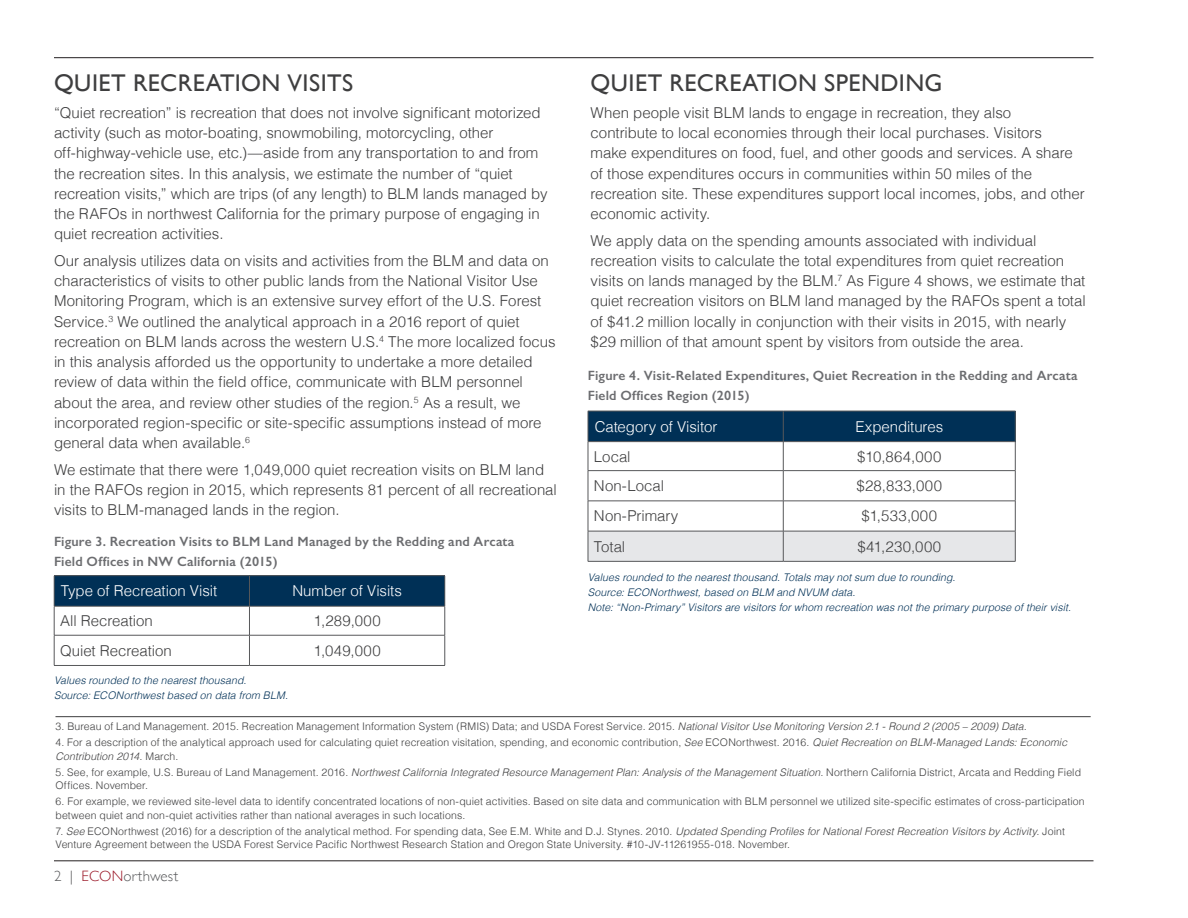
<style>
.page{position:relative;width:1188px;height:918px;background:#fff}
.page>*{position:absolute;margin:0;border:0;box-sizing:border-box;transform-origin:0 0}
.Heading_1{font:24.15px "Gill Sans";letter-spacing:.015em;color:#3e3e3f}
.Body_Text{font:300 15px/20.2px "Helvetica";letter-spacing:-.005em;color:#3e3e3f}
.Body_Text-2{font:300 15px "Helvetica";letter-spacing:-.005em;color:#fff}
.Bottom_Left_Footer{font:300 15px "Gill Sans";letter-spacing:.01em;color:#57585a}
.Figure_Table_Title{font:600 13.5px/20.2px "Gill Sans";letter-spacing:.015em;color:#6c6d70}
.Citation{font:300 10.5px/13.5px "Helvetica";letter-spacing:.01em;color:#3e3e3f}
.Source{font:italic 300 10.5px "Helvetica";letter-spacing:.01em;color:#003056}
.s1{font-style:italic}
.s2{color:#9b1828}
</style>
<div class="page">
<hr style="left:54px;top:57px;width:1040px;height:1px;background:#231f20">
<hr style="left:54px;top:860px;width:1040px;height:1px;background:#231f20">
<div style="left:588px;top:411px;width:195px;height:31px;background:#003056"></div>
<div style="left:783px;top:411px;width:232px;height:31px;background:#003056"></div>
<hr style="left:588px;top:411px;width:195px;height:1px;background:#57585a">
<hr style="left:588px;top:411px;width:1px;height:30px;background:#57585a">
<hr style="left:588px;top:441px;width:195px;height:1px;background:#57585a">
<svg style="left:588px;top:442px;width:428px;height:119px"></svg>
<hr style="left:588px;top:470px;width:195px;height:1px;background:#57585a">
<hr style="left:588px;top:471px;width:1px;height:30px;background:#57585a">
<hr style="left:783px;top:470px;width:232px;height:1px;background:#57585a">
<hr style="left:783px;top:471px;width:1px;height:30px;background:#57585a">
<hr style="left:1015px;top:471px;width:1px;height:30px;background:#57585a">
<hr style="left:588px;top:501px;width:195px;height:1px;background:#57585a">
<hr style="left:588px;top:501px;width:1px;height:30px;background:#57585a">
<hr style="left:783px;top:501px;width:232px;height:1px;background:#57585a">
<hr style="left:783px;top:501px;width:1px;height:30px;background:#57585a">
<hr style="left:1015px;top:501px;width:1px;height:30px;background:#57585a">
<hr style="left:588px;top:531px;width:195px;height:1px;background:#57585a">
<hr style="left:588px;top:531px;width:1px;height:30px;background:#57585a">
<hr style="left:783px;top:531px;width:232px;height:1px;background:#57585a">
<hr style="left:783px;top:531px;width:1px;height:30px;background:#57585a">
<hr style="left:1015px;top:531px;width:1px;height:30px;background:#57585a">
<hr style="left:588px;top:561px;width:195px;height:1px;background:#57585a">
<hr style="left:783px;top:561px;width:232px;height:1px;background:#57585a">
<hr style="left:783px;top:411px;width:232px;height:1px;background:#57585a">
<hr style="left:783px;top:411px;width:1px;height:30px;background:#57585a">
<hr style="left:1015px;top:411px;width:1px;height:30px;background:#57585a">
<hr style="left:783px;top:441px;width:232px;height:1px;background:#57585a">
<hr style="left:56px;top:716px;width:1035px;height:1px;background:#3e3e3f">
<div style="left:54px;top:576px;width:195px;height:30px;background:#003056"></div>
<div style="left:249px;top:576px;width:196px;height:30px;background:#003056"></div>
<hr style="left:54px;top:575px;width:195px;height:1px;background:#57585a">
<hr style="left:54px;top:576px;width:1px;height:30px;background:#57585a">
<svg style="left:54px;top:606px;width:392px;height:59px"></svg>
<hr style="left:54px;top:635px;width:195px;height:1px;background:#57585a">
<hr style="left:54px;top:635px;width:1px;height:30px;background:#57585a">
<hr style="left:249px;top:635px;width:196px;height:1px;background:#57585a">
<hr style="left:249px;top:635px;width:1px;height:30px;background:#57585a">
<hr style="left:445px;top:635px;width:1px;height:30px;background:#57585a">
<hr style="left:54px;top:665px;width:195px;height:1px;background:#57585a">
<hr style="left:249px;top:665px;width:196px;height:1px;background:#57585a">
<hr style="left:249px;top:575px;width:196px;height:1px;background:#57585a">
<hr style="left:249px;top:576px;width:1px;height:30px;background:#57585a">
<hr style="left:445px;top:576px;width:1px;height:30px;background:#57585a">
<hr style="left:249px;top:606px;width:196px;height:1px;background:#57585a">
<p class="Heading_1" style="left:54px;top:69px;width:301px">QUIET RECREATION VISITS</p>
<p class="Body_Text" style="left:54px;top:101px;width:495px">“Quiet recreation” is recreation that does not involve significant motorized activity (such as motor-boating, snowmobiling, motorcycling, other off-highway-vehicle use, etc.)—aside from any transportation to and from the recreation sites. In this analysis, we estimate the number of “quiet recreation visits,” which are trips (of any length) to BLM lands managed by the RAFOs in northwest California for the primary purpose of engaging in quiet recreation activities.</p>
<p class="Body_Text" style="left:54px;top:249px;width:503px">Our analysis utilizes data on visits and activities from the BLM and data on characteristics of visits to other public lands from the National Visitor Use Monitoring Program, which is an extensive survey effort of the U.S. Forest Service.<sup>3</sup> We outlined the analytical approach in a 2016 report of quiet recreation on BLM lands across the western U.S.<sup>4</sup> The more localized focus in this analysis afforded us the opportunity to undertake a more detailed review of data within the field office, communicate with BLM personnel about the area, and review other studies of the region.<sup>5</sup> As a result, we incorporated region-specific or site-specific assumptions instead of more general data when available.<sup>6</sup></p>
<p class="Body_Text" style="left:54px;top:458px;width:504px">We estimate that there were 1,049,000 quiet recreation visits on BLM land in the RAFOs region in 2015, which represents 81 percent of all recreational visits to BLM-managed lands in the region.</p>
<p class="Figure_Table_Title" style="left:54px;top:531px;width:462px">Figure 3. Recreation Visits to BLM Land Managed by the Redding and Arcata<br>Field Offices in NW California (2015)</p>
<p class="Body_Text-2" style="left:61px;top:578px;width:158px">Type of Recreation Visit</p>
<p class="Body_Text-2" style="left:292px;top:578px;width:111px">Number of Visits</p>
<p class="Body_Text" style="left:60px;top:610px;width:94px">All Recreation</p>
<p class="Body_Text" style="left:313px;top:610px;width:69px">1,289,000</p>
<p class="Body_Text" style="left:60px;top:639px;width:113px">Quiet Recreation</p>
<p class="Body_Text" style="left:313px;top:639px;width:69px">1,049,000</p>
<p class="Source" style="left:54px;top:672px;width:194px">Values rounded to the nearest thousand.</p>
<p class="Source" style="left:54px;top:687px;width:235px">Source: ECONorthwest based on data from BLM.</p>
<p class="Heading_1" style="left:591px;top:69px;width:353px">QUIET RECREATION SPENDING</p>
<p class="Body_Text" style="left:591px;top:101px;width:496px">When people visit BLM lands to engage in recreation, they also<br>contribute to local economies through their local purchases. Visitors<br>make expenditures on food, fuel, and other goods and services. A share of those expenditures occurs in communities within 50 miles of the recreation site. These expenditures support local incomes, jobs, and other economic activity.</p>
<p class="Body_Text" style="left:591px;top:229px;width:497px">We apply data on the spending amounts associated with individual recreation visits to calculate the total expenditures from quiet recreation visits on lands managed by the BLM.<sup>7</sup> As Figure 4 shows, we estimate that quiet recreation visitors on BLM land managed by the RAFOs spent a total of $41.2 million locally in conjunction with their visits in 2015, with nearly $29 million of that amount spent by visitors from outside the area.</p>
<p class="Figure_Table_Title" style="left:588px;top:365px;width:491px">Figure 4. Visit-Related Expenditures, Quiet Recreation in the Redding and Arcata<br>Field Offices Region (2015)</p>
<p class="Body_Text-2" style="left:595px;top:414px;width:124px">Category of Visitor</p>
<p class="Body_Text-2" style="left:855px;top:414px;width:89px">Expenditures</p>
<p class="Body_Text" style="left:594px;top:445px;width:38px">Local</p>
<p class="Body_Text" style="left:857px;top:445px;width:86px">$10,864,000</p>
<p class="Body_Text" style="left:594px;top:475px;width:72px">Non-Local</p>
<p class="Body_Text" style="left:857px;top:475px;width:87px">$28,833,000</p>
<p class="Body_Text" style="left:594px;top:505px;width:86px">Non-Primary</p>
<p class="Body_Text" style="left:861px;top:505px;width:77px">$1,533,000</p>
<p class="Body_Text" style="left:594px;top:535px;width:33px">Total</p>
<p class="Body_Text" style="left:857px;top:535px;width:85px">$41,230,000</p>
<p class="Source" style="left:588px;top:569px;width:369px">Values rounded to the nearest thousand. Totals may not sum due to rounding.</p>
<p class="Source" style="left:588px;top:584px;width:269px">Source: ECONorthwest, based on BLM and NVUM data.</p>
<p class="Source" style="left:588px;top:599px;width:485px">Note: “Non-Primary” Visitors are visitors for whom recreation was not the primary purpose of their visit.</p>
<p class="Citation" style="left:56px;top:719px;width:973px">3. Bureau of Land Management. 2015. Recreation Management Information System (RMIS) Data; and USDA Forest Service. 2015. <span class="s1">National Visitor Use Monitoring Version 2.1 - Round 2 (2005 – 2009) Data.</span></p>
<p class="Citation" style="left:56px;top:735px;width:1013px">4. For a description of the analytical approach used for calculating quiet recreation visitation, spending, and economic contribution, <span class="s1">See</span> ECONorthwest. 2016. <span class="s1">Quiet Recreation on BLM-Managed Lands: Economic<br>Contribution 2014.</span> March.</p>
<p class="Citation" style="left:56px;top:765px;width:1027px">5. See, for example, U.S. Bureau of Land Management. 2016. <span class="s1">Northwest California Integrated Resource Management Plan: Analysis of the Management Situation.</span> Northern California District, Arcata and Redding Field<br>Offices. November.</p>
<p class="Citation" style="left:56px;top:794px;width:1031px">6. For example, we reviewed site-level data to identify concentrated locations of non-quiet activities. Based on site data and communication with BLM personnel we utilized site-specific estimates of cross-participation between quiet and non-quiet activities rather than national averages in such locations.</p>
<p class="Citation" style="left:56px;top:823px;width:1011px">7. <span class="s1">See</span> ECONorthwest (2016) for a description of the analytical method. For spending data, See E.M. White and D.J. Stynes. 2010. <span class="s1">Updated Spending Profiles for National Forest Recreation Visitors by Activity.</span> Joint<br>Venture Agreement between the USDA Forest Service Pacific Northwest Research Station and Oregon State University. #10-JV-11261955-018. November.</p>
<p class="Bottom_Left_Footer" style="left:54px;top:865px;width:126px">2 | <span class="s2">ECON</span>orthwest</p>
</div>
